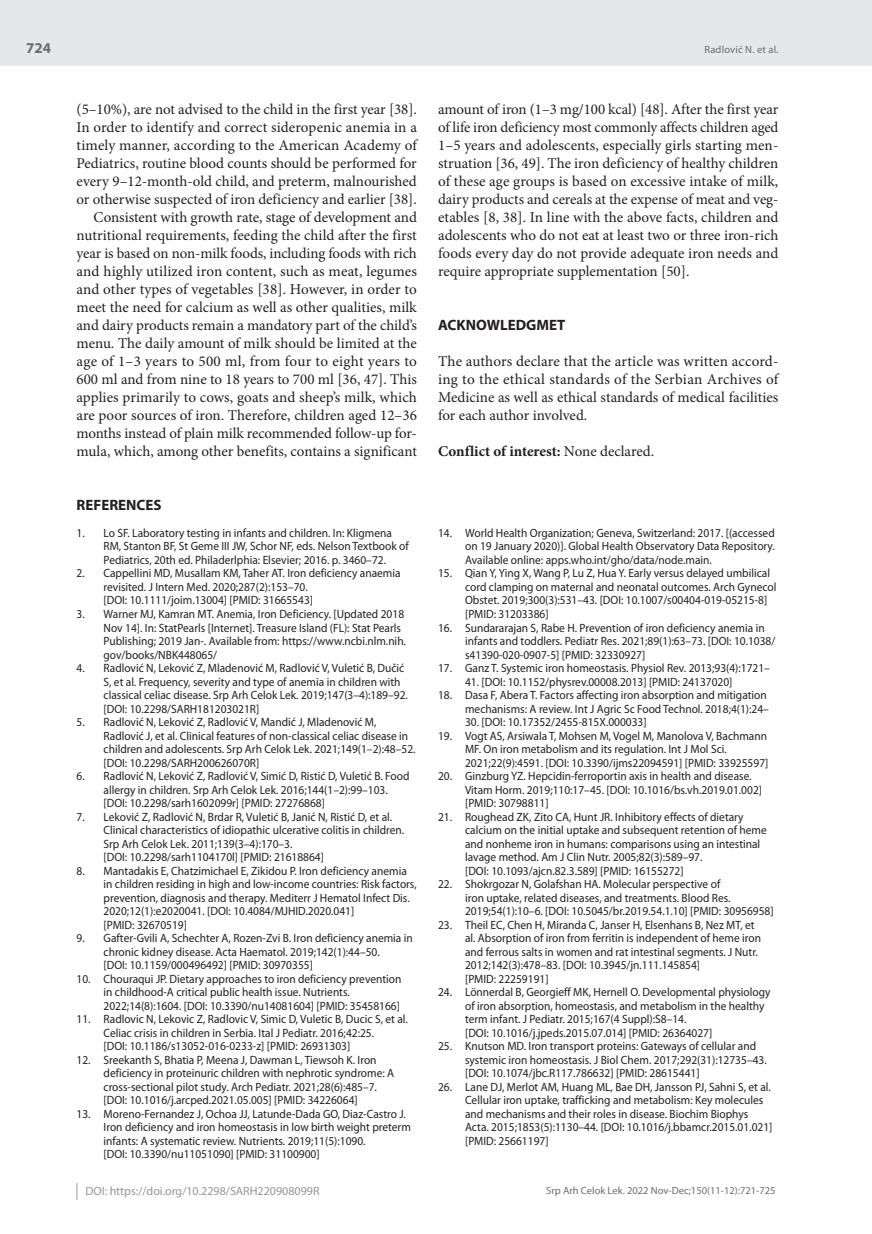
<style>
.page{position:relative;width:872px;height:1234px;background:#fff}
.page>*{position:absolute;margin:0;border:0;box-sizing:border-box;transform-origin:0 0}
.t1{font:15px/18px "Minion Pro";color:#231f20;text-align:justify}
.t2{font:700 15px "Minion Pro";color:#231f20}
.t3{font:700 15px "Myriad Pro";color:#231f20}
.t4{font:700 15px "Myriad Pro";color:#6c6d70}
.t5{font:12px/13.5px "Myriad Pro";color:#231f20;scale:.95 1}
.t6{font:12px "Myriad Pro";color:#939598}
.t7{font:10.5px "Myriad Pro";color:#6c6d70}
.s1{font-weight:400}
</style>
<div class="page">
<div style="left:0;top:0;width:872px;height:66px;background:#e6e7e9"></div>
<svg style="left:77px;top:1183px;width:1px;height:16px"></svg>
<p class="t4" style="left:26px;top:38px;width:26px">724</p>
<p class="t7" style="left:704px;top:43px;width:75px">Radlović N. et al.</p>
<p class="t1" style="left:77px;top:100px;width:342px;text-align:right">(5–10%), are not advised to the child in the first year [38].<br>In order to identify and correct sideropenic anemia in a timely manner, according to the American Academy of Pediatrics, routine blood counts should be performed for every 9–12-month-old child, and preterm, malnourished or otherwise suspected of iron deficiency and earlier [38].<br>Consistent with growth rate, stage of development and nutritional requirements, feeding the child after the first year is based on non-milk foods, including foods with rich and highly utilized iron content, such as meat, legumes and other types of vegetables [38]. However, in order to meet the need for calcium as well as other qualities, milk and dairy products remain a mandatory part of the child’s menu. The daily amount of milk should be limited at the age of 1–3 years to 500 ml, from four to eight years to 600 ml and from nine to 18 years to 700 ml [36, 47]. This applies primarily to cows, goats and sheep’s milk, which are poor sources of iron. Therefore, children aged 12–36 months instead of plain milk recommended follow-up for&shy;mula, which, among other benefits, contains a significant</p>
<p class="t1" style="left:438px;top:100px;width:342px">amount of iron (1–3 mg/100 kcal) [48]. After the first year of life iron deficiency most commonly affects children aged 1–5 years and adolescents, especially girls starting men&shy;struation [36, 49]. The iron deficiency of healthy children of these age groups is based on excessive intake of milk, dairy products and cereals at the expense of meat and veg&shy;etables [8, 38]. In line with the above facts, children and adolescents who do not eat at least two or three iron-rich foods every day do not provide adequate iron needs and require appropriate supplementation [50].</p>
<p class="t3" style="left:438px;top:315px;width:129px">ACKNOWLEDGMET</p>
<p class="t1" style="left:438px;top:352px;width:342px">The authors declare that the article was written accord&shy;ing to the ethical standards of the Serbian Archives of Medicine as well as ethical standards of medical facilities for each author involved.</p>
<p class="t2" style="left:438px;top:440px;width:217px">Conflict of interest: <span class="s1">None declared.</span></p>
<p class="t3" style="left:77px;top:495px;width:87px">REFERENCES</p>
<p class="t5" style="left:104px;top:526px;width:323px;text-indent:-27px">1. Lo SF. Laboratory testing in infants and children. In: Kligmena<br>RM, Stanton BF, St Geme III JW, Schor NF, eds. Nelson Textbook of<br>Pediatrics, 20th ed. Philaderlphia: Elsevier; 2016. p. 3460–72.</p>
<p class="t5" style="left:104px;top:566px;width:314px;text-indent:-27px">2. Cappellini MD, Musallam KM, Taher AT. Iron deficiency anaemia revisited. J Intern Med. 2020;287(2):153–70.<br>[DOI: 10.1111/joim.13004] [PMID: 31665543]</p>
<p class="t5" style="left:104px;top:607px;width:320px;text-indent:-27px">3. Warner MJ, Kamran MT. Anemia, Iron Deficiency. [Updated 2018<br>Nov 14]. In: StatPearls [Internet]. Treasure Island (FL): Stat Pearls Publishing; 2019 Jan-. Available from: https://www.ncbi.nlm.nih. gov/books/NBK448065/</p>
<p class="t5" style="left:104px;top:661px;width:322px;text-indent:-27px">4. Radlović N, Leković Z, Mladenović M, Radlović V, Vuletić B, Dučić S, et al. Frequency, severity and type of anemia in children with classical celiac disease. Srp Arh Celok Lek. 2019;147(3–4):189–92. [DOI: 10.2298/SARH181203021R]</p>
<p class="t5" style="left:104px;top:715px;width:330px;text-indent:-27px">5. Radlović N, Leković Z, Radlović V, Mandić J, Mladenović M, Radlović J, et al. Clinical features of non-classical celiac disease in children and adolescents. Srp Arh Celok Lek. 2021;149(1–2):48–52. [DOI: 10.2298/SARH200626070R]</p>
<p class="t5" style="left:104px;top:769px;width:323px;text-indent:-27px">6. Radlović N, Leković Z, Radlović V, Simić D, Ristić D, Vuletić B. Food allergy in children. Srp Arh Celok Lek. 2016;144(1–2):99–103. [DOI: 10.2298/sarh1602099r] [PMID: 27276868]</p>
<p class="t5" style="left:104px;top:809px;width:318px;text-indent:-27px">7. Leković Z, Radlović N, Brdar R, Vuletić B, Janić N, Ristić D, et al.<br>Clinical characteristics of idiopathic ulcerative colitis in children.<br>Srp Arh Celok Lek. 2011;139(3–4):170–3.<br>[DOI: 10.2298/sarh1104170l] [PMID: 21618864]</p>
<p class="t5" style="left:104px;top:863px;width:331px;text-indent:-27px">8. Mantadakis E, Chatzimichael E, Zikidou P. Iron deficiency anemia in children residing in high and low-income countries: Risk factors, prevention, diagnosis and therapy. Mediterr J Hematol Infect Dis.<br>2020;12(1):e2020041. [DOI: 10.4084/MJHID.2020.041]<br>[PMID: 32670519]</p>
<p class="t5" style="left:104px;top:931px;width:327px;text-indent:-27px">9. Gafter-Gvili A, Schechter A, Rozen-Zvi B. Iron deficiency anemia in chronic kidney disease. Acta Haematol. 2019;142(1):44–50.<br>[DOI: 10.1159/000496492] [PMID: 30970355]</p>
<p class="t5" style="left:104px;top:971px;width:315px;text-indent:-27px">10. Chouraqui JP. Dietary approaches to iron deficiency prevention in childhood-A critical public health issue. Nutrients.<br>2022;14(8):1604. [DOI: 10.3390/nu14081604] [PMID: 35458166]</p>
<p class="t5" style="left:104px;top:1012px;width:322px;text-indent:-27px">11. Radlovic N, Lekovic Z, Radlovic V, Simic D, Vuletic B, Ducic S, et al.<br>Celiac crisis in children in Serbia. Ital J Pediatr. 2016;42:25.<br>[DOI: 10.1186/s13052-016-0233-z] [PMID: 26931303]</p>
<p class="t5" style="left:104px;top:1052px;width:307px;text-indent:-27px">12. Sreekanth S, Bhatia P, Meena J, Dawman L, Tiewsoh K. Iron deficiency in proteinuric children with nephrotic syndrome: A cross-sectional pilot study. Arch Pediatr. 2021;28(6):485–7. [DOI: 10.1016/j.arcped.2021.05.005] [PMID: 34226064]</p>
<p class="t5" style="left:104px;top:1106px;width:325px;text-indent:-27px">13. Moreno-Fernandez J, Ochoa JJ, Latunde-Dada GO, Diaz-Castro J.<br>Iron deficiency and iron homeostasis in low birth weight preterm infants: A systematic review. Nutrients. 2019;11(5):1090.<br>[DOI: 10.3390/nu11051090] [PMID: 31100900]</p>
<p class="t6" style="left:86px;top:1183px;width:235px">DOI: https://doi.org/10.2298/SARH220908099R</p>
<p class="t5" style="left:465px;top:526px;width:327px;text-align:justify;text-indent:-27px">14. World Health Organization; Geneva, Switzerland: 2017. [(accessed on 19 January 2020)]. Global Health Observatory Data Repository.<br>Available online: apps.who.int/gho/data/node.main.</p>
<p class="t5" style="left:465px;top:566px;width:329px;text-indent:-27px">15. Qian Y, Ying X, Wang P, Lu Z, Hua Y. Early versus delayed umbilical cord clamping on maternal and neonatal outcomes. Arch Gynecol Obstet. 2019;300(3):531–43. [DOI: 10.1007/s00404-019-05215-8] [PMID: 31203386]</p>
<p class="t5" style="left:465px;top:620px;width:328px;text-indent:-27px">16. Sundararajan S, Rabe H. Prevention of iron deficiency anemia in infants and toddlers. Pediatr Res. 2021;89(1):63–73. [DOI: 10.1038/ s41390-020-0907-5] [PMID: 32330927]</p>
<p class="t5" style="left:438px;top:661px;width:351px">17. Ganz T. Systemic iron homeostasis. Physiol Rev. 2013;93(4):1721–</p>
<p class="t5" style="left:465px;top:674px;width:283px">41. [DOI: 10.1152/physrev.00008.2013] [PMID: 24137020]</p>
<p class="t5" style="left:438px;top:688px;width:350px;text-align:right">18. Dasa F, Abera T. Factors affecting iron absorption and mitigation mechanisms: A review. Int J Agric Sc Food Technol. 2018;4(1):24–</p>
<p class="t5" style="left:465px;top:715px;width:193px">30. [DOI: 10.17352/2455-815X.000033]</p>
<p class="t5" style="left:465px;top:728px;width:321px;text-indent:-27px">19. Vogt AS, Arsiwala T, Mohsen M, Vogel M, Manolova V, Bachmann<br>MF. On iron metabolism and its regulation. Int J Mol Sci.<br>2021;22(9):4591. [DOI: 10.3390/ijms22094591] [PMID: 33925597]</p>
<p class="t5" style="left:465px;top:769px;width:314px;text-indent:-27px">20. Ginzburg YZ. Hepcidin-ferroportin axis in health and disease.<br>Vitam Horm. 2019;110:17–45. [DOI: 10.1016/bs.vh.2019.01.002] [PMID: 30798811]</p>
<p class="t5" style="left:465px;top:809px;width:319px;text-indent:-27px">21. Roughead ZK, Zito CA, Hunt JR. Inhibitory effects of dietary calcium on the initial uptake and subsequent retention of heme and nonheme iron in humans: comparisons using an intestinal lavage method. Am J Clin Nutr. 2005;82(3):589–97.<br>[DOI: 10.1093/ajcn.82.3.589] [PMID: 16155272]</p>
<p class="t5" style="left:465px;top:877px;width:326px;text-indent:-27px">22. Shokrgozar N, Golafshan HA. Molecular perspective of<br>iron uptake, related diseases, and treatments. Blood Res.<br>2019;54(1):10–6. [DOI: 10.5045/br.2019.54.1.10] [PMID: 30956958]</p>
<p class="t5" style="left:465px;top:917px;width:313px;text-indent:-27px">23. Theil EC, Chen H, Miranda C, Janser H, Elsenhans B, Nez MT, et al. Absorption of iron from ferritin is independent of heme iron and ferrous salts in women and rat intestinal segments. J Nutr.<br>2012;142(3):478–83. [DOI: 10.3945/jn.111.145854]<br>[PMID: 22259191]</p>
<p class="t5" style="left:465px;top:985px;width:323px;text-indent:-27px">24. Lönnerdal B, Georgieff MK, Hernell O. Developmental physiology of iron absorption, homeostasis, and metabolism in the healthy term infant. J Pediatr. 2015;167(4 Suppl):S8–14.<br>[DOI: 10.1016/j.jpeds.2015.07.014] [PMID: 26364027]</p>
<p class="t5" style="left:465px;top:1039px;width:319px;text-indent:-27px">25. Knutson MD. Iron transport proteins: Gateways of cellular and systemic iron homeostasis. J Biol Chem. 2017;292(31):12735–43. [DOI: 10.1074/jbc.R117.786632] [PMID: 28615441]</p>
<p class="t5" style="left:465px;top:1079px;width:325px;text-indent:-27px">26. Lane DJ, Merlot AM, Huang ML, Bae DH, Jansson PJ, Sahni S, et al.<br>Cellular iron uptake, trafficking and metabolism: Key molecules and mechanisms and their roles in disease. Biochim Biophys Acta. 2015;1853(5):1130–44. [DOI: 10.1016/j.bbamcr.2015.01.021] [PMID: 25661197]</p>
<p class="t7" style="left:546px;top:1184px;width:231px">Srp Arh Celok Lek. 2022 Nov-Dec;150(11-12):721-725</p>
</div>
